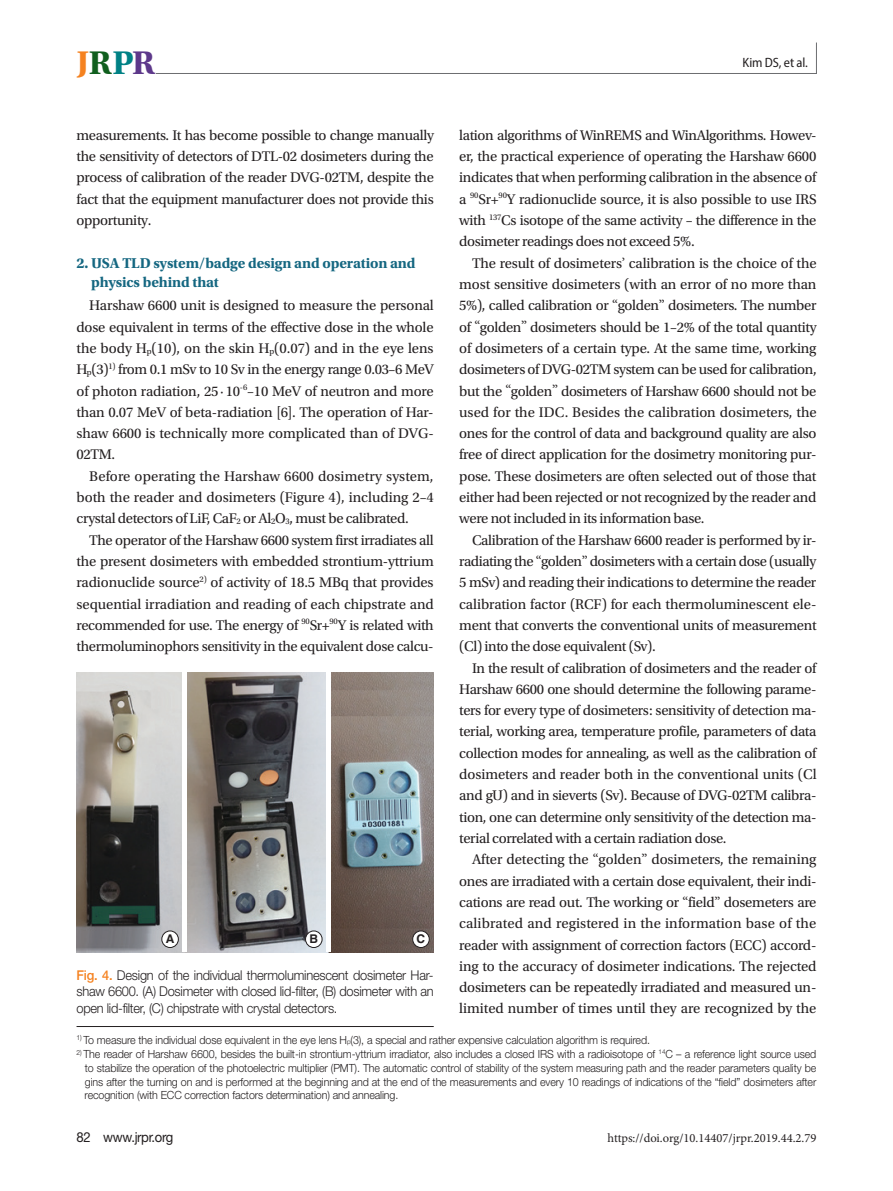
<style>
.page{position:relative;width:893px;height:1191px;background:#fff}
.page>*{position:absolute;margin:0;border:0;box-sizing:border-box;transform-origin:0 0}
.t1{font:700 34.5px "Utopia Std";color:#f58220}
.본문_중제목{font:700 15px/19.2px "Utopia Std";letter-spacing:-.01em;color:#156781}
.본문{font:14.7px/21.3px "Utopia Std";letter-spacing:-.025em;color:#231f20;text-align:justify}
.t2{font:13.8px "Helvetica Neue LT Std";letter-spacing:-.025em;color:#231f20;scale:.95 1}
.표_제목__그림_설명{font:300 13.5px/16.2px "Helvetica Neue LT Std";letter-spacing:-.02em;color:#231f20;text-align:justify;scale:.95 1}
.t3{font:semi-condensed 13.5px "Myriad Pro";letter-spacing:-.01em;color:#231f20}
.t4{font:12.6px "Minion Pro";color:#231f20}
.t5{font:700 12px "Helvetica LT Std";color:#231f20}
.표_제목__그림_설명-2{font:300 11.25px/13.6px "Helvetica Neue LT Std";letter-spacing:-.01em;color:#231f20;text-align:justify;scale:.95 1}
.s1{color:#105f1e}
.s2{color:#008185}
.s3{color:#5d388a}
.s4{font-family:"Minion Pro"}
.s5{font-size:6.6px}
.s6{font-size:8.55px}
.s7{font-weight:500;color:#f58220}
</style>
<div class="page">
<svg style="left:155px;top:42px;width:662px;height:32px"></svg>
<hr style="left:77px;top:1026px;width:357px;height:1px;background:#231f20">
<img style="left:77px;top:673px;width:357px;height:279px">
<hr style="left:183px;top:673px;width:4px;height:279px;background:#fff">
<hr style="left:327px;top:673px;width:4px;height:279px;background:#fff">
<div style="left:162px;top:931px;width:16px;height:16px;background:#fff;border-radius:50%"></div>
<div style="left:162px;top:930px;width:17px;height:17px;border:1px solid #231f20;border-radius:50%"></div>
<div style="left:306px;top:931px;width:16px;height:16px;background:#fff;border-radius:50%"></div>
<div style="left:305px;top:930px;width:17px;height:17px;border:1px solid #231f20;border-radius:50%"></div>
<div style="left:413px;top:931px;width:16px;height:16px;background:#fff;border-radius:50%"></div>
<div style="left:412px;top:930px;width:17px;height:17px;border:1px solid #231f20;border-radius:50%"></div>
<h1 class="t1" style="left:77px;top:43px;width:80px">J<span class="s1">R</span><span class="s2">P</span><span class="s3">R</span></h1>
<p class="t3" style="left:743px;top:54px;width:67px">Kim DS, et al.</p>
<p class="본문" style="left:459px;top:125px;width:359px">lation algorithms of WinREMS and WinAlgorithms. Howev&shy;er, the practical experience of operating the Harshaw 6600 indicates that when performing calibration in the absence of a <sup>90</sup>Sr+<sup>90</sup>Y radionuclide source, it is also possible to use IRS with <sup>137</sup>Cs isotope of the same activity – the difference in the dosimeter readings does not exceed 5%.</p>
<p class="본문" style="left:459px;top:252px;width:359px;text-indent:13px">The result of dosimeters<span class="s4">’</span> calibration is the choice of the most sensitive dosimeters (with an error of no more than 5%), called calibration or <span class="s4">“</span>golden<span class="s4">”</span> dosimeters. The number of <span class="s4">“</span>golden<span class="s4">”</span> dosimeters should be 1–2% of the total quantity of dosimeters of a certain type. At the same time, working dosimeters of DVG-02TM system can be used for calibration, but the <span class="s4">“</span>golden<span class="s4">”</span> dosimeters of Harshaw 6600 should not be used for the IDC. Besides the calibration dosimeters, the ones for the control of data and background quality are also free of direct application for the dosimetry monitoring pur&shy;pose. These dosimeters are often selected out of those that either had been rejected or not recognized by the reader and were not included in its information base.</p>
<p class="본문" style="left:459px;top:529px;width:359px;text-indent:13px">Calibration of the Harshaw 6600 reader is performed by ir&shy;radiating the <span class="s4">“</span>golden<span class="s4">”</span> dosimeters with a certain dose (usually 5 mSv) and reading their indications to determine the reader calibration factor (RCF) for each thermoluminescent ele&shy;ment that converts the conventional units of measurement (Cl) into the dose equivalent (Sv).</p>
<p class="본문" style="left:459px;top:657px;width:359px;text-indent:13px">In the result of calibration of dosimeters and the reader of Harshaw 6600 one should determine the following parame&shy;ters for every type of dosimeters: sensitivity of detection ma&shy;terial, working area, temperature profile, parameters of data collection modes for annealing, as well as the calibration of dosimeters and reader both in the conventional units (Cl and gU) and in sieverts (Sv). Because of DVG-02TM calibra&shy;tion, one can determine only sensitivity of the detection ma&shy;terial correlated with a certain radiation dose.</p>
<p class="본문" style="left:459px;top:849px;width:359px;text-indent:13px">After detecting the <span class="s4">“</span>golden<span class="s4">”</span> dosimeters, the remaining ones are irradiated with a certain dose equivalent, their indi&shy;cations are read out. The working or <span class="s4">“</span>field<span class="s4">”</span> dosemeters are calibrated and registered in the information base of the reader with assignment of correction factors (ECC) accord&shy;ing to the accuracy of dosimeter indications. The rejected dosimeters can be repeatedly irradiated and measured un&shy;limited number of times until they are recognized by the</p>
<p class="표_제목__그림_설명-2" style="left:77px;top:1032px;width:605px"><sup>1)</sup> To measure the individual dose equivalent in the eye lens H<span class="s5">p</span>(3), a special and rather expensive calculation algorithm is required.</p>
<p class="표_제목__그림_설명-2" style="left:85px;top:1047px;width:772px;text-indent:-8px"><sup>2)</sup> The reader of Harshaw 6600, besides the built-in strontium-yttrium irradiator, also includes a closed IRS with a radioisotope of <sup>14</sup>C – a reference light source used to stabilize the operation of the photoelectric multiplier (PMT). The automatic control of stability of the system measuring path and the reader parameters quality be gins after the turning on and is performed at the beginning and at the end of the measurements and every 10 readings of indications of the “field” dosimeters after recognition (with ECC correction factors determination) and annealing.</p>
<p class="본문" style="left:77px;top:125px;width:359px">measurements. It has become possible to change manually the sensitivity of detectors of DTL-02 dosimeters during the process of calibration of the reader DVG-02TM, despite the fact that the equipment manufacturer does not provide this opportunity.</p>
<p class="본문_중제목" style="left:91px;top:253px;width:326px;text-indent:-15px">2. USA TLD system/badge design and operation and physics behind that</p>
<p class="본문" style="left:77px;top:295px;width:359px;text-indent:13px">Harshaw 6600 unit is designed to measure the personal dose equivalent in terms of the effective dose in the whole the body H<span class="s6">p</span>(10), on the skin H<span class="s6">p</span>(0.07) and in the eye lens H<span class="s6">p</span>(3)<sup>1)</sup> from 0.1 mSv to 10 Sv in the energy range 0.03–6 MeV of photon radiation, 25 ∙ 10<sup>-6</sup>–10 MeV of neutron and more than 0.07 MeV of beta-radiation [6]. The operation of Har&shy;shaw 6600 is technically more complicated than of DVG-02TM.</p>
<p class="본문" style="left:77px;top:465px;width:359px;text-indent:13px">Before operating the Harshaw 6600 dosimetry system, both the reader and dosimeters (Figure 4), including 2–4 crystal detectors of LiF, CaF<span class="s6">2</span> or Al<span class="s6">2</span>O<span class="s6">3</span>, must be calibrated.</p>
<p class="본문" style="left:77px;top:529px;width:359px;text-indent:13px">The operator of the Harshaw 6600 system first irradiates all the present dosimeters with embedded strontium-yttrium radionuclide source<sup>2)</sup> of activity of 18.5 MBq that provides sequential irradiation and reading of each chipstrate and recommended for use. The energy of <sup>90</sup>Sr+<sup>90</sup>Y is related with thermoluminophors sensitivity in the equivalent dose calcu-</p>
<p class="t5" style="left:166px;top:931px;width:10px">A</p>
<p class="t5" style="left:309px;top:931px;width:10px">B</p>
<p class="t5" style="left:417px;top:931px;width:10px">C</p>
<p class="표_제목__그림_설명" style="left:77px;top:967px;width:377px"><span class="s7">Fig. 4.</span> Design of the individual thermoluminescent dosimeter Har&shy;shaw 6600. (A) Dosimeter with closed lid-filter, (B) dosimeter with an open lid-filter, (C) chipstrate with crystal detectors.</p>
<p class="t2" style="left:77px;top:1128px;width:103px">82 www.jrpr.org</p>
<p class="t4" style="left:608px;top:1129px;width:210px">https://doi.org/10.14407/jrpr.2019.44.2.79</p>
</div>
